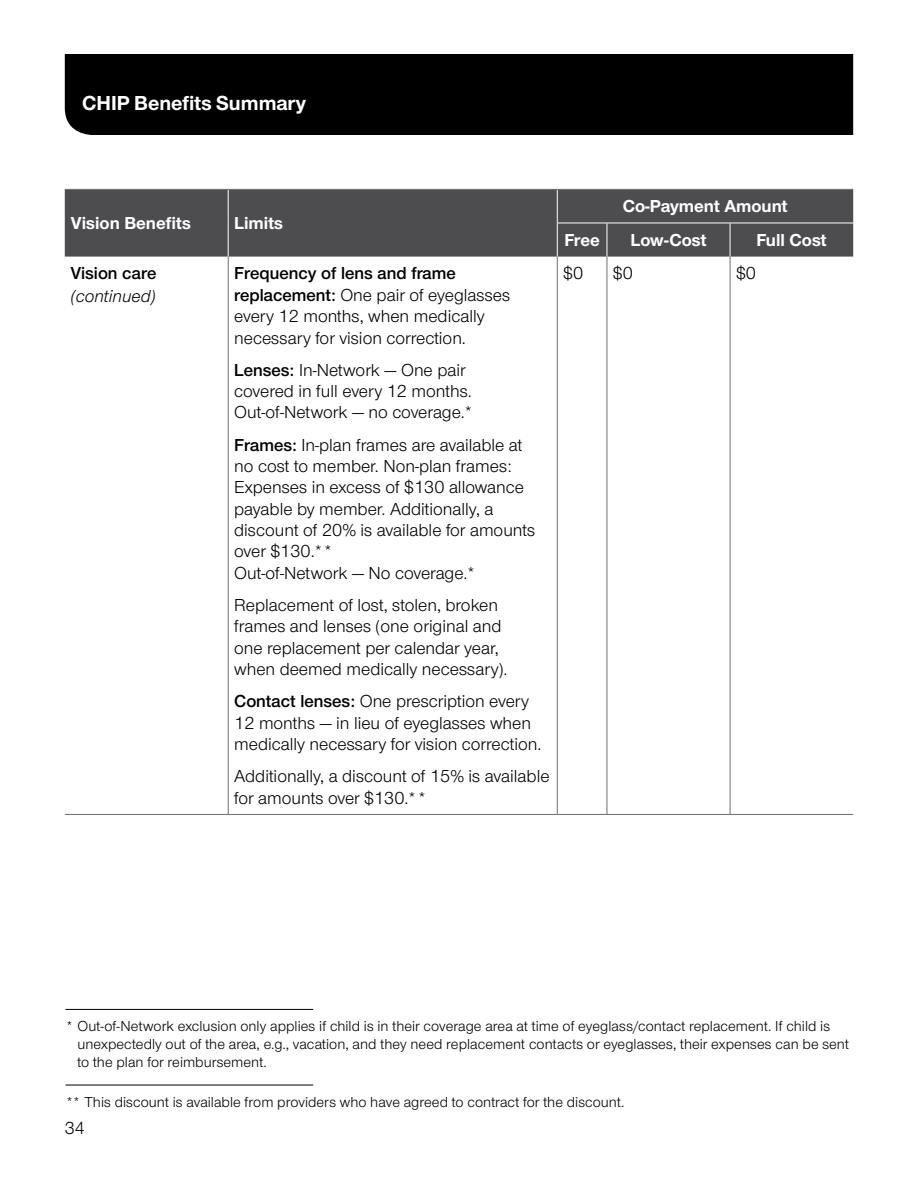
<style>
.page{position:relative;width:918px;height:1188px;background:#fff}
.page>*{position:absolute;margin:0;border:0;box-sizing:border-box;transform-origin:0 0}
.TOP_reverse_headers{font:700 21px "UHC Sans";color:#fff}
.Chart___body_12_15{font:18px/21.3px "UHC Sans";color:#000}
.Chart___headers_-_RE{font:700 18px "UHC Sans";color:#fff}
.Chart___SemiBold_12{font:italic 18px/22.5px "UHC Sans";color:#000}
.Footnotes_10_12{font:15px/18px "UHC Sans";letter-spacing:.005em;color:#000}
.s1{font-weight:600;font-style:normal}
.s2{font-weight:600}
</style>
<div class="page">
<div style="left:65px;top:54px;width:788px;height:81px;background:#000"></div>
<div style="left:65px;top:190px;width:788px;height:67px;background:#4d4d4f"></div>
<hr style="left:228px;top:190px;width:1px;height:33px;background:#fff">
<hr style="left:557px;top:190px;width:1px;height:33px;background:#fff">
<hr style="left:228px;top:223px;width:1px;height:34px;background:#fff">
<hr style="left:557px;top:223px;width:50px;height:1px;background:#fff">
<hr style="left:557px;top:223px;width:1px;height:34px;background:#fff">
<hr style="left:607px;top:223px;width:123px;height:1px;background:#fff">
<hr style="left:607px;top:223px;width:1px;height:34px;background:#fff">
<hr style="left:730px;top:223px;width:123px;height:1px;background:#fff">
<hr style="left:730px;top:223px;width:1px;height:34px;background:#fff">
<hr style="left:228px;top:257px;width:1px;height:557px;background:#6d6e71">
<hr style="left:557px;top:257px;width:1px;height:557px;background:#6d6e71">
<hr style="left:607px;top:257px;width:1px;height:557px;background:#6d6e71">
<hr style="left:730px;top:257px;width:1px;height:557px;background:#6d6e71">
<hr style="left:65px;top:189px;width:163px;height:1px;background:#6d6e71">
<hr style="left:228px;top:189px;width:329px;height:1px;background:#6d6e71">
<hr style="left:557px;top:189px;width:50px;height:1px;background:#6d6e71">
<hr style="left:607px;top:189px;width:123px;height:1px;background:#6d6e71">
<hr style="left:730px;top:189px;width:123px;height:1px;background:#6d6e71">
<hr style="left:65px;top:814px;width:163px;height:1px;background:#6d6e71">
<hr style="left:228px;top:814px;width:329px;height:1px;background:#6d6e71">
<hr style="left:557px;top:814px;width:50px;height:1px;background:#6d6e71">
<hr style="left:607px;top:814px;width:123px;height:1px;background:#6d6e71">
<hr style="left:730px;top:814px;width:123px;height:1px;background:#6d6e71">
<hr style="left:65px;top:1009px;width:248px;height:1px;background:#000">
<hr style="left:65px;top:1085px;width:248px;height:1px;background:#000">
<p class="TOP_reverse_headers" style="left:82px;top:88px;width:226px">CHIP Benefits Summary</p>
<p class="Chart___headers_-_RE" style="left:71px;top:211px;width:122px">Vision Benefits</p>
<p class="Chart___headers_-_RE" style="left:234px;top:211px;width:51px">Limits</p>
<p class="Chart___SemiBold_12" style="left:71px;top:261px;width:87px"><span class="s1">Vision care </span>(continued)</p>
<p class="Chart___body_12_15" style="left:234px;top:262px;width:278px"><span class="s2">Frequency of lens and frame replacement:</span> One pair of eyeglasses every 12 months, when medically necessary for vision correction.</p>
<p class="Chart___body_12_15" style="left:234px;top:358px;width:241px"><span class="s2">Lenses:</span> In-Network — One pair covered in full every 12 months.<br>Out-of-Network — no coverage.*</p>
<p class="Chart___body_12_15" style="left:234px;top:433px;width:303px"><span class="s2">Frames:</span> In-plan frames are available at no cost to member. Non-plan frames:<br>Expenses in excess of $130 allowance payable by member. Additionally, a discount of 20% is available for amounts over $130.**<br>Out-of-Network — No coverage.*</p>
<p class="Chart___body_12_15" style="left:234px;top:594px;width:275px">Replacement of lost, stolen, broken frames and lenses (one original and one replacement per calendar year, when deemed medically necessary).</p>
<p class="Chart___body_12_15" style="left:234px;top:690px;width:309px"><span class="s2">Contact lenses:</span> One prescription every<br>12 months — in lieu of eyeglasses when medically necessary for vision correction.</p>
<p class="Chart___body_12_15" style="left:234px;top:765px;width:317px">Additionally, a discount of 15% is available for amounts over $130.**</p>
<p class="Chart___headers_-_RE" style="left:623px;top:194px;width:167px">Co-Payment Amount</p>
<p class="Chart___headers_-_RE" style="left:564px;top:228px;width:37px">Free</p>
<p class="Chart___headers_-_RE" style="left:630px;top:228px;width:78px">Low-Cost</p>
<p class="Chart___headers_-_RE" style="left:756px;top:228px;width:72px">Full Cost</p>
<p class="Chart___body_12_15" style="left:563px;top:262px;width:21px">$0</p>
<p class="Chart___body_12_15" style="left:613px;top:262px;width:21px">$0</p>
<p class="Chart___body_12_15" style="left:736px;top:262px;width:21px">$0</p>
<p class="Footnotes_10_12" style="left:77px;top:1017px;width:773px;text-indent:-12px">* Out-of-Network exclusion only applies if child is in their coverage area at time of eyeglass/contact replacement. If child is unexpectedly out of the area, e.g., vacation, and they need replacement contacts or eyeglasses, their expenses can be sent to the plan for reimbursement.</p>
<p class="Footnotes_10_12" style="left:65px;top:1093px;width:561px">** This discount is available from providers who have agreed to contract for the discount.</p>
<p class="Chart___body_12_15" style="left:65px;top:1117px;width:22px">34</p>
</div>
